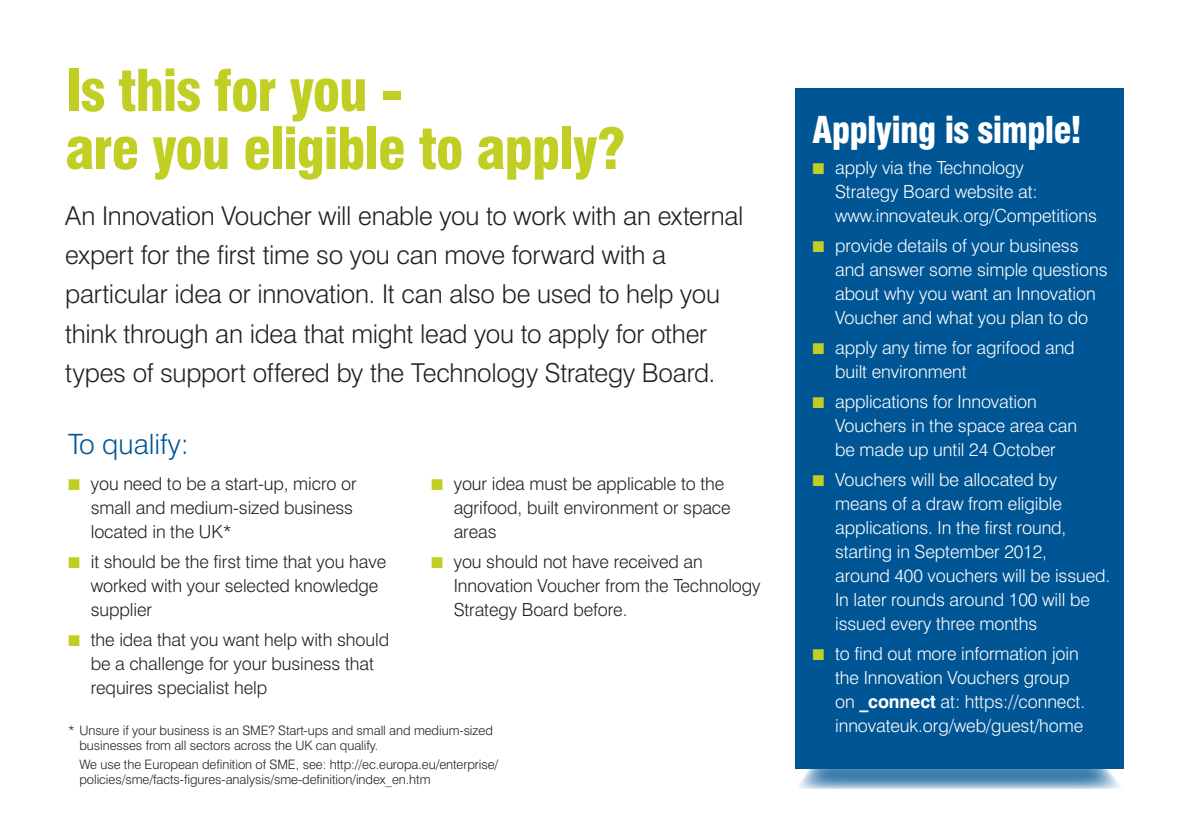
<style>
.page{position:relative;width:1191px;height:840px;background:#fff}
.page>*{position:absolute;margin:0;border:0;box-sizing:border-box;transform-origin:0 0}
.Subhead{font:900 condensed 56px/58px "Swiss 721 BT";letter-spacing:-.025em;color:#c1ce23}
.Subhead-2{font:900 condensed 36px "Swiss 721 BT";letter-spacing:-.02em;color:#fff}
.Subhead-3{font:300 28px "Swiss 721 BT";color:#005595}
.TEXT{font:300 26px/39px "Swiss 721 BT";letter-spacing:-.01em;color:#231f20}
.BULLETS{font:300 18px/24px "Swiss 721 BT";letter-spacing:-.005em;color:#fff}
.BULLETS-2{font:300 18px/24px "Swiss 721 BT";letter-spacing:-.005em;color:#231f20}
.TEXT-2{font:300 13px/15.6px "Swiss 721 BT";letter-spacing:-.005em;color:#231f20}
.s1{font-family:"European Pi Three";font-weight:400;color:#c1ce23}
.s2{font-weight:700}
</style>
<div class="page">
<svg style="left:795px;top:768px;width:329px;height:20px;background:#699bc0"></svg>
<div style="left:795px;top:88px;width:329px;height:680px;background:#005595"></div>
<p class="Subhead" style="left:65px;top:61px;width:561px">Is this for you -<br>are you eligible to apply?</p>
<p class="TEXT" style="left:65px;top:196px;width:680px">An Innovation Voucher will enable you to work with an external expert for the first time so you can move forward with a particular idea or innovation. It can also be used to help you think through an idea that might lead you to apply for other types of support offered by the Technology Strategy Board.</p>
<p class="Subhead-3" style="left:68px;top:426px;width:122px">To qualify:</p>
<p class="BULLETS-2" style="left:91px;top:470px;width:267px;text-indent:-23px"><span class="s1">K</span> you need to be a start-up, micro or small and medium-sized business located in the UK*</p>
<p class="BULLETS-2" style="left:91px;top:548px;width:297px;text-indent:-23px"><span class="s1">K</span> it should be the first time that you have worked with your selected knowledge supplier</p>
<p class="BULLETS-2" style="left:91px;top:626px;width:300px;text-indent:-23px"><span class="s1">K</span> the idea that you want help with should be a challenge for your business that requires specialist help</p>
<p class="BULLETS-2" style="left:454px;top:471px;width:278px;text-indent:-23px"><span class="s1">K</span> your idea must be applicable to the agrifood, built environment or space areas</p>
<p class="BULLETS-2" style="left:454px;top:549px;width:308px;text-indent:-23px"><span class="s1">K</span> you should not have received an<br>Innovation Voucher from the Technology<br>Strategy Board before.</p>
<p class="TEXT-2" style="left:79px;top:721px;width:415px;text-indent:-11px">* Unsure if your business is an SME? Start-ups and small and medium-sized businesses from all sectors across the UK can qualify.</p>
<p class="TEXT-2" style="left:79px;top:755px;width:420px">We use the European definition of SME, see: http://ec.europa.eu/enterprise/ policies/sme/facts-figures-analysis/sme-definition/index_en.htm</p>
<p class="Subhead-2" style="left:812px;top:109px;width:271px">Applying is simple!</p>
<p class="BULLETS" style="left:835px;top:155px;width:263px;text-indent:-23px"><span class="s1">K</span> apply via the Technology<br>Strategy Board website at: www.innovateuk.org/Competitions</p>
<p class="BULLETS" style="left:835px;top:233px;width:274px;text-indent:-23px"><span class="s1">K</span> provide details of your business and answer some simple questions about why you want an Innovation<br>Voucher and what you plan to do</p>
<p class="BULLETS" style="left:835px;top:335px;width:241px;text-indent:-23px"><span class="s1">K</span> apply any time for agrifood and built environment</p>
<p class="BULLETS" style="left:835px;top:389px;width:243px;text-indent:-23px"><span class="s1">K</span> applications for Innovation<br>Vouchers in the space area can be made up until 24 October</p>
<p class="BULLETS" style="left:835px;top:467px;width:277px;text-indent:-23px"><span class="s1">K</span> Vouchers will be allocated by means of a draw from eligible applications. In the first round, starting in September 2012,<br>around 400 vouchers will be issued.<br>In later rounds around 100 will be issued every three months</p>
<p class="BULLETS" style="left:835px;top:641px;width:252px;text-indent:-23px"><span class="s1">K</span> to find out more information join the Innovation Vouchers group on <span class="s2">_connect</span> at: https://connect. innovateuk.org/web/guest/home</p>
</div>
